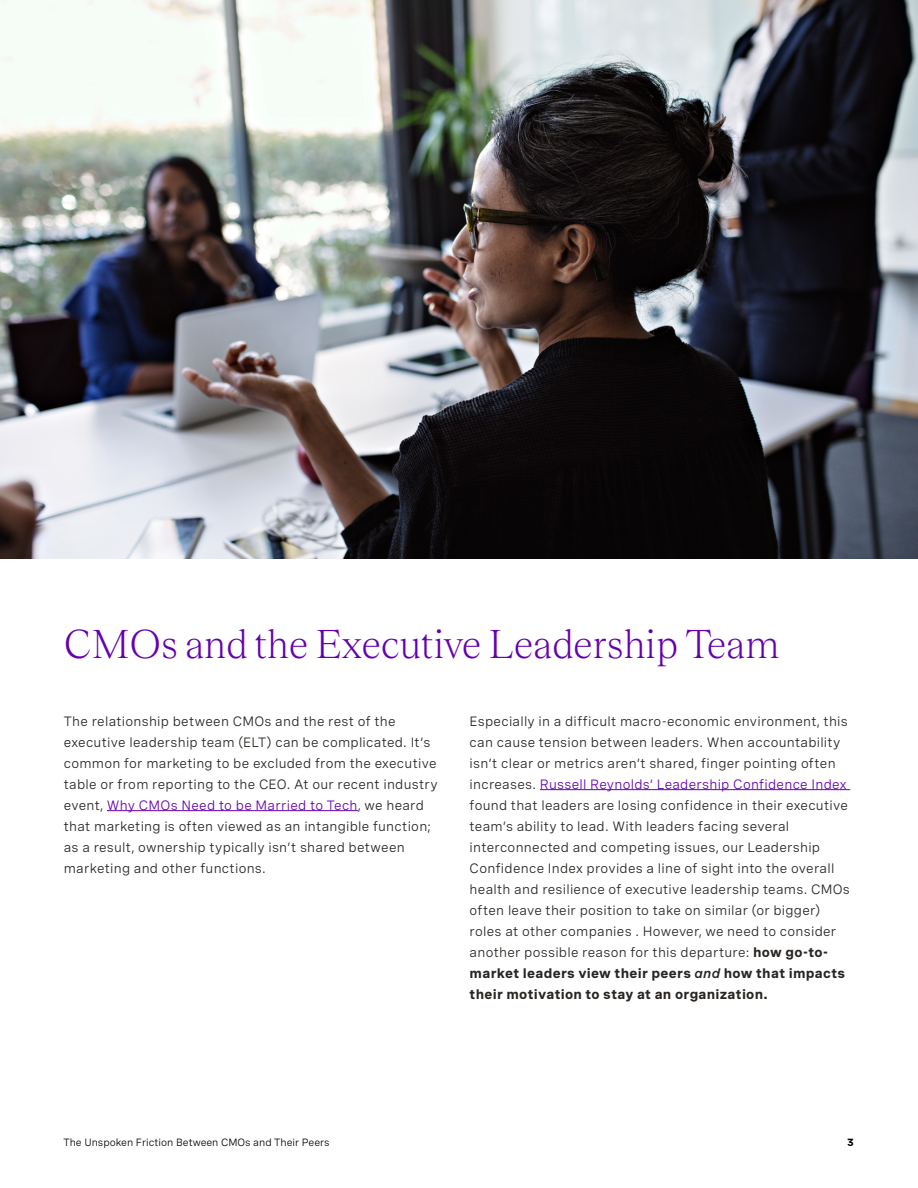
<style>
.page{position:relative;width:918px;height:1188px;background:#fff}
.page>*{position:absolute;margin:0;border:0;box-sizing:border-box;transform-origin:0 0}
.t1{font:300 42px "Teodor";color:#6500ad}
.t2{font:13.5px/21px "Spezia";letter-spacing:.02em;color:#282522}
.t3{font:10.5px "Spezia";color:#000}
.t4{font:700 10.5px "Spezia";color:#000}
.s1{color:#6500ad}
.s2{font-weight:700}
.s3{font-weight:600;font-style:italic}
</style>
<div class="page">
<img style="left:0;top:0;width:918px;height:559px">
<hr style="left:107px;top:810px;width:251px;height:1px;background:#6500ad">
<hr style="left:540px;top:789px;width:310px;height:1px;background:#6500ad">
<h1 class="t1" style="left:64px;top:614px;width:717px">CMOs and the Executive Leadership Team</h1>
<p class="t2" style="left:64px;top:710px;width:375px">The relationship between CMOs and the rest of the executive leadership team (ELT) can be complicated. It’s common for marketing to be excluded from the executive table or from reporting to the CEO. At our recent industry event, <span class="s1">Why CMOs Need to be Married to Tech</span>, we heard that marketing is often viewed as an intangible function; as a result, ownership typically isn’t shared between marketing and other functions.</p>
<p class="t2" style="left:470px;top:710px;width:382px">Especially in a difficult macro-economic environment, this can cause tension between leaders. When accountability isn’t clear or metrics aren’t shared, finger pointing often increases. <span class="s1">Russell Reynolds’ Leadership Confidence Index </span>found that leaders are losing confidence in their executive team’s ability to lead. With leaders facing several interconnected and competing issues, our Leadership Confidence Index provides a line of sight into the overall health and resilience of executive leadership teams. CMOs often leave their position to take on similar (or bigger) roles at other companies . However, we need to consider another possible reason for this departure: <span class="s2">how go-to&shy;market leaders view their peers</span> <span class="s3">and</span> <span class="s2">how that impacts their motivation to stay at an organization.</span></p>
<p class="t3" style="left:63px;top:1135px;width:268px">The Unspoken Friction Between CMOs and Their Peers</p>
<p class="t4" style="left:847px;top:1134px;width:8px">3</p>
</div>
